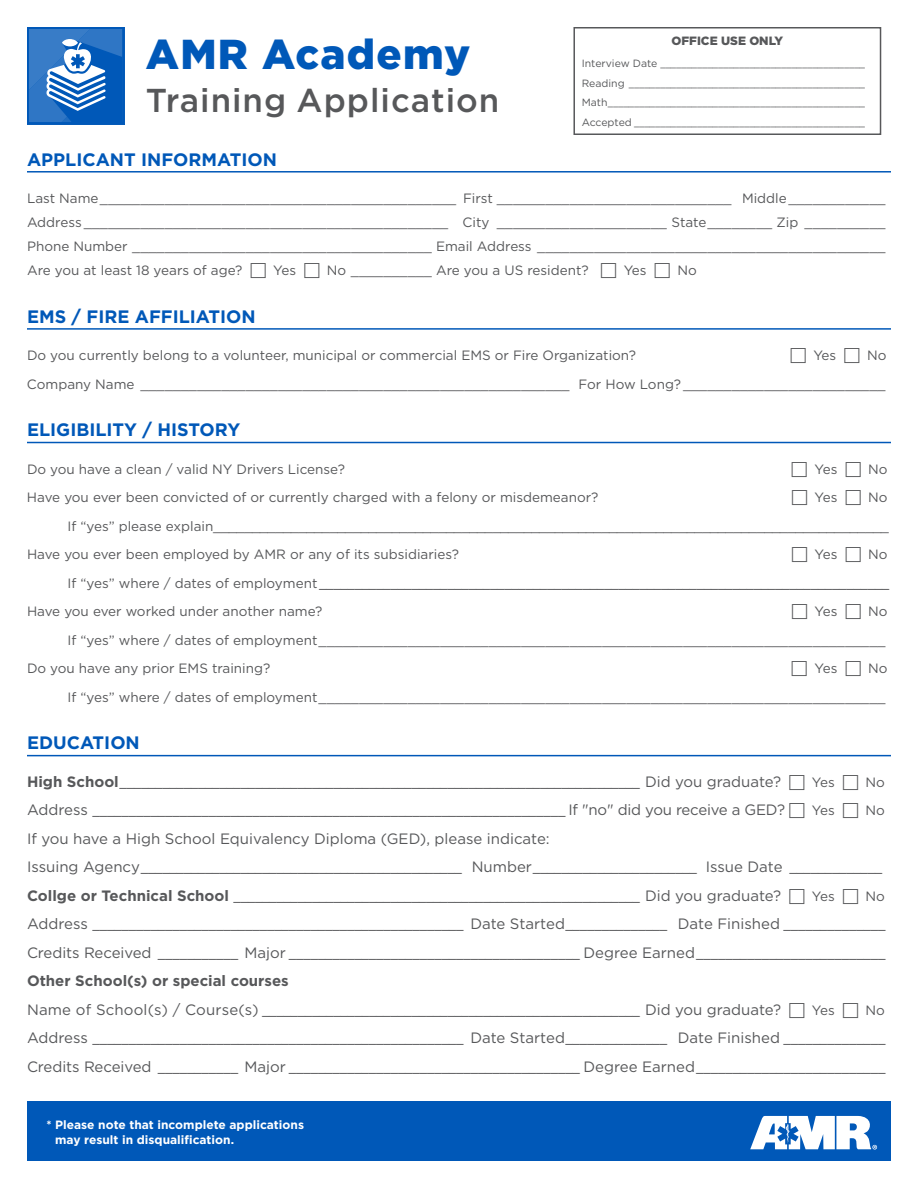
<style>
.page{position:relative;width:918px;height:1188px;background:#fff}
.page>*{position:absolute;margin:0;border:0;box-sizing:border-box;transform-origin:0 0}
.t1{font:900 41.85px "Gotham";letter-spacing:.03em;color:#0058b8}
.t2{font:500 33.15px "Gotham";letter-spacing:.03em;color:#57585a}
.t3{font:700 18px "Gotham";color:#0058b8}
.t4{font:15px/28.5px "Avant Garde LT";color:#57585a}
.t5{font:15px "Gotham";color:#57585a}
.t6{font:700 15px "Gotham";color:#57585a}
.t7{font:13.5px/24px "Gotham";color:#57585a;text-align:right}
.t8{font:700 12px/14.4px "Gotham";color:#fff}
.t9{font:900 12px "Gotham";color:#57585a}
.t10{font:10.5px/19.5px "Avant Garde LT";color:#57585a;text-align:justify}
.s1{font-family:"Gotham"}
.s2{font-family:"Gotham";font-size:13.5px}
.s3{font-family:"Gotham";font-weight:700}
</style>
<div class="page">
<div style="left:27px;top:1101px;width:864px;height:60px;background:#0058b8"></div>
<svg style="left:750px;top:1116px;width:127px;height:34px"></svg>
<svg style="left:27px;top:27px;width:97px;height:97px;background:#3f81c9"></svg>
<hr style="left:27px;top:171px;width:864px;height:2px;background:#0058b8">
<hr style="left:27px;top:328px;width:864px;height:2px;background:#0058b8">
<hr style="left:27px;top:442px;width:864px;height:1px;background:#0058b8">
<hr style="left:27px;top:755px;width:864px;height:1px;background:#0058b8">
<div style="left:573px;top:27px;width:308px;height:108px;border:2px solid #57585a"></div>
<p class="t9" style="left:672px;top:32px;width:113px">OFFICE USE ONLY</p>
<p class="t10" style="left:582px;top:54px;width:285px"><span class="s1">Interview Date</span> _______________________________________ <span class="s1">Reading</span> _____________________________________________ <span class="s1">Math</span>_________________________________________________ <span class="s1">Accepted</span> ____________________________________________</p>
<h1 class="t1" style="left:146px;top:25px;width:326px">AMR Academy</h1>
<h2 class="t2" style="left:146px;top:79px;width:355px">Training Application</h2>
<h3 class="t3" style="left:27px;top:147px;width:252px">APPLICANT INFORMATION</h3>
<p class="t7" style="left:27px;top:186px;width:860px;text-align:justify">Last Name____________________________________________ First _____________________________ Middle____________ Address_____________________________________________ City _____________________ State________ Zip __________ Phone Number _____________________________________ Email Address ___________________________________________ Are you at least 18 years of age?</p>
<p class="t7" style="left:273px;top:258px;width:24px">Yes</p>
<p class="t7" style="left:327px;top:258px;width:263px">No __________ Are you a US resident?</p>
<p class="t7" style="left:624px;top:258px;width:24px">Yes</p>
<p class="t7" style="left:677px;top:258px;width:21px">No</p>
<h3 class="t3" style="left:27px;top:304px;width:230px">EMS / FIRE AFFILIATION</h3>
<p class="t7" style="left:27px;top:343px;width:611px">Do you currently belong to a volunteer, municipal or commercial EMS or Fire Organization?</p>
<p class="t7" style="left:813px;top:343px;width:24px">Yes</p>
<p class="t7" style="left:27px;top:341px;width:861px;line-height:28.5px">No<br>Company Name _____________________________________________________ For How Long?_________________________</p>
<h3 class="t3" style="left:27px;top:418px;width:215px">ELIGIBILITY / HISTORY</h3>
<p class="t7" style="left:27px;top:457px;width:319px">Do you have a clean / valid NY Drivers License?</p>
<p class="t7" style="left:814px;top:457px;width:24px">Yes</p>
<p class="t7" style="left:868px;top:457px;width:21px">No</p>
<p class="t7" style="left:27px;top:485px;width:573px">Have you ever been convicted of or currently charged with a felony or misdemeanor?</p>
<p class="t7" style="left:814px;top:485px;width:24px">Yes</p>
<p class="t7" style="left:868px;top:485px;width:21px">No</p>
<p class="t7" style="left:68px;top:514px;width:823px">If “yes” please explain_______________________________________________________________________________________</p>
<p class="t7" style="left:27px;top:542px;width:433px">Have you ever been employed by AMR or any of its subsidiaries?</p>
<p class="t7" style="left:814px;top:542px;width:24px">Yes</p>
<p class="t7" style="left:868px;top:542px;width:21px">No</p>
<p class="t4" style="left:68px;top:568px;width:823px"><span class="s2">If “yes” where / dates of employment</span>________________________________________________________________________________</p>
<p class="t7" style="left:27px;top:599px;width:297px">Have you ever worked under another name?</p>
<p class="t7" style="left:814px;top:599px;width:24px">Yes</p>
<p class="t7" style="left:868px;top:599px;width:21px">No</p>
<p class="t7" style="left:68px;top:628px;width:820px">If “yes” where / dates of employment______________________________________________________________________</p>
<p class="t7" style="left:27px;top:656px;width:245px">Do you have any prior EMS training?</p>
<p class="t7" style="left:814px;top:656px;width:24px">Yes</p>
<p class="t7" style="left:68px;top:654px;width:822px;line-height:28.5px">No<br>If “yes” where / dates of employment______________________________________________________________________</p>
<h3 class="t3" style="left:27px;top:731px;width:114px">EDUCATION</h3>
<p class="t4" style="left:27px;top:767px;width:756px"><span class="s3">High School</span>_________________________________________________________________________ <span class="s1">Did you graduate?</span></p>
<p class="t7" style="left:812px;top:770px;width:24px">Yes</p>
<p class="t7" style="left:866px;top:770px;width:21px">No</p>
<p class="t4" style="left:27px;top:796px;width:760px"><span class="s1">Address</span> _________________________________________________________________ <span class="s1">If "no" did you receive a GED?</span></p>
<p class="t7" style="left:812px;top:798px;width:24px">Yes</p>
<p class="t7" style="left:866px;top:798px;width:21px">No</p>
<p class="t5" style="left:27px;top:829px;width:524px">If you have a High School Equivalency Diploma (GED), please indicate:</p>
<p class="t4" style="left:27px;top:853px;width:857px"><span class="s1">Issuing Agency</span>_____________________________________________ <span class="s1">Number</span>_______________________ <span class="s1">Issue Date</span> _____________<br><span class="s3">Collge or Technical School</span> _________________________________________________________ <span class="s1">Did you graduate?</span></p>
<p class="t7" style="left:812px;top:884px;width:24px">Yes</p>
<p class="t7" style="left:866px;top:884px;width:21px">No</p>
<p class="t4" style="left:27px;top:910px;width:860px"><span class="s1">Address</span> ___________________________________________________ <span class="s1">Date Started</span>______________ <span class="s1">Date Finished</span> ______________<br><span class="s1">Credits Received</span> ___________ <span class="s1">Major</span> ________________________________________ <span class="s1">Degree Earned</span>__________________________</p>
<p class="t6" style="left:27px;top:971px;width:263px">Other School(s) or special courses</p>
<p class="t4" style="left:27px;top:995px;width:756px"><span class="s1">Name of School(s) / Course(s)</span> _____________________________________________________ <span class="s1">Did you graduate?</span></p>
<p class="t7" style="left:812px;top:998px;width:24px">Yes</p>
<p class="t7" style="left:866px;top:998px;width:21px">No</p>
<p class="t4" style="left:27px;top:1024px;width:860px"><span class="s1">Address</span> ___________________________________________________ <span class="s1">Date Started</span>______________ <span class="s1">Date Finished</span> ______________<br><span class="s1">Credits Received</span> ___________ <span class="s1">Major</span> ________________________________________ <span class="s1">Degree Earned</span>__________________________</p>
<p class="t8" style="left:55px;top:1118px;width:250px;text-indent:-9px">* Please note that incomplete applications may result in disqualification.</p>
</div>
